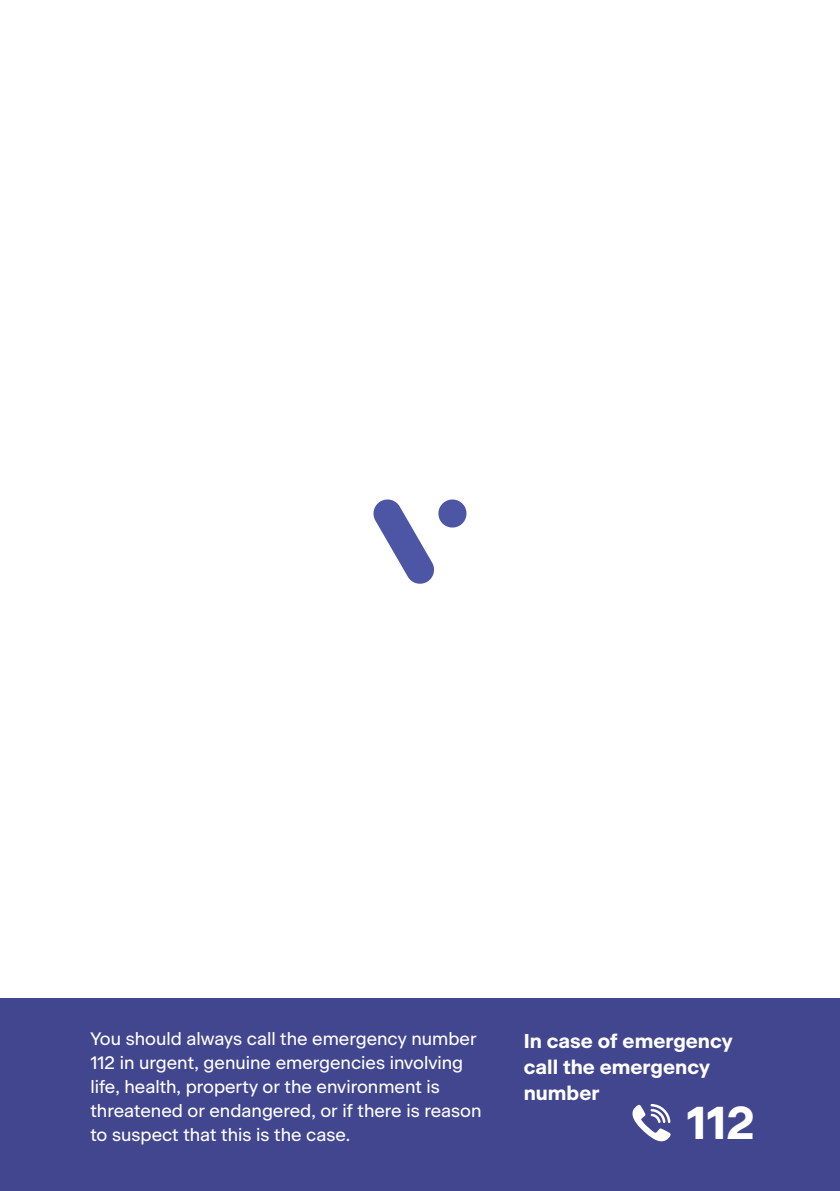
<style>
.page{position:relative;width:840px;height:1191px;background:#fff}
.page>*{position:absolute;margin:0;border:0;box-sizing:border-box;transform-origin:0 0}
.t1{font:700 46px "Beausite Classic";color:#fff}
.t2{font:700 20px/26px "Beausite Classic";color:#fff}
.t3{font:18px/24px "Beausite Classic";color:#fff}
</style>
<div class="page">
<svg style="left:373px;top:499px;width:93px;height:85px"></svg>
<div style="left:0;top:998px;width:839px;height:193px;background:#42468f"></div>
<svg style="left:632px;top:1104px;width:39px;height:38px"></svg>
<p class="t3" style="left:90px;top:1025px;width:392px">You should always call the emergency number 112 in urgent, genuine emergencies involving life, health, property or the environment is threatened or endangered, or if there is reason to suspect that this is the case.</p>
<p class="t2" style="left:523px;top:1026px;width:210px">In case of emergency call the emergency number</p>
<h1 class="t1" style="left:686px;top:1087px;width:70px">112</h1>
</div>
